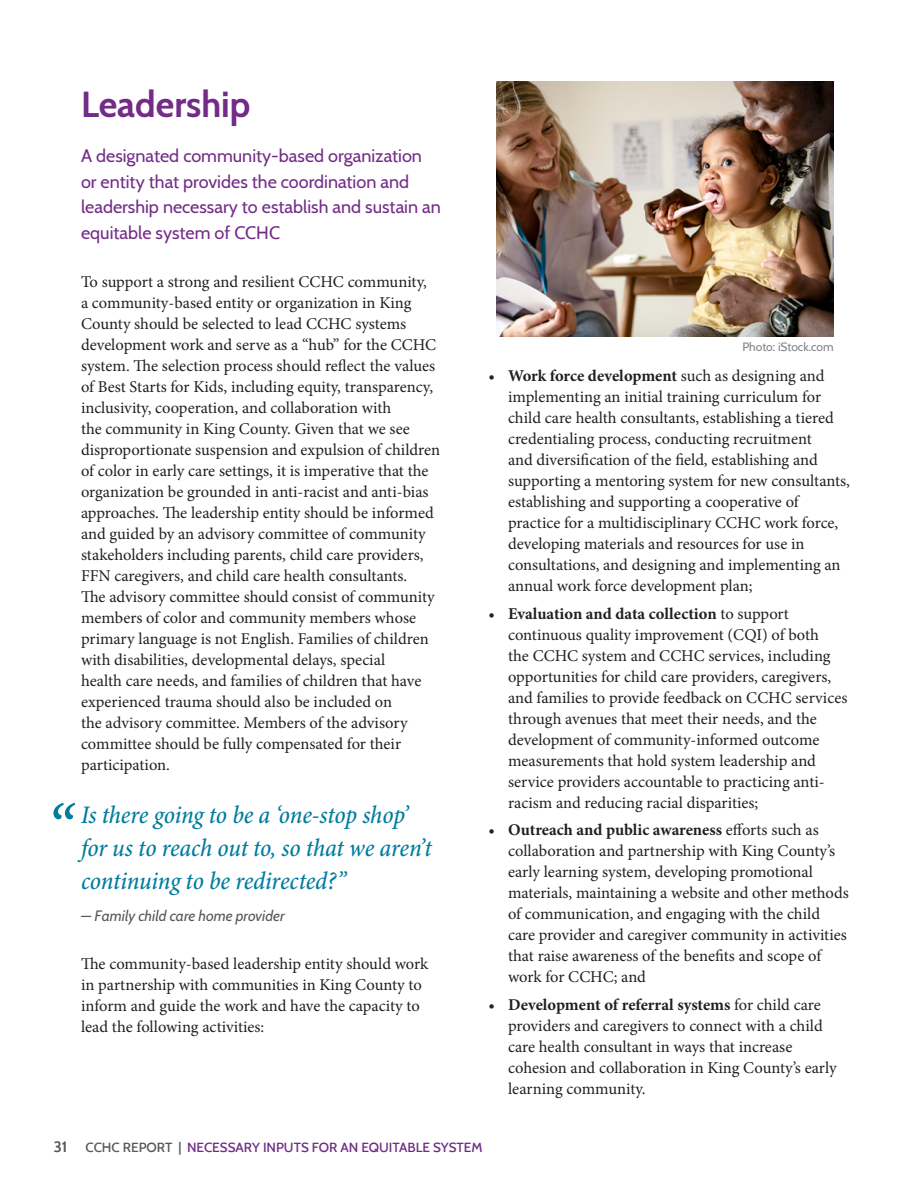
<style>
.page{position:relative;width:918px;height:1188px;background:#fff}
.page>*{position:absolute;margin:0;border:0;box-sizing:border-box;transform-origin:0 0}
.quote{font:italic 500 condensed 70.5px "Minion Pro";color:#007c9e}
.t1{font:700 36px "Cabin";color:#722c87}
.quote-2{font:italic 500 condensed 25.5px/33px "Minion Pro";letter-spacing:-.005em;color:#007c9e}
.h4-leader-descr{font:18px/25.5px "Cabin";color:#722c87}
.sub-bullet_list{font:16.5px/21px "Minion Pro";color:#231f20}
.body{font:16.5px/21px "Minion Pro";color:#231f20}
.quote-attribution{font:italic 15px "Cabin";color:#57585a}
.footer-section{font:500 13.5px "Cabin";color:#722c87}
.photo_credit{font:12px "Cabin";letter-spacing:-.005em;color:#808285}
.s1{font-weight:700}
.s2{font-weight:700;font-size:15px;color:#57585a}
.s3{color:#57585a}
</style>
<div class="page">
<img style="left:497px;top:82px;width:337px;height:254px">
<p class="t1" style="left:81px;top:76px;width:171px">Leadership</p>
<p class="h4-leader-descr" style="left:81px;top:142px;width:361px">A designated community-based organization or entity that provides the coordination and leadership necessary to establish and sustain an equitable system of CCHC</p>
<p class="body" style="left:81px;top:271px;width:361px">To support a strong and resilient CCHC community,<br>a community-based entity or organization in King County should be selected to lead CCHC systems development work and serve as a “hub” for the CCHC system. The selection process should reflect the values of Best Starts for Kids, including equity, transparency, inclusivity, cooperation, and collaboration with<br>the community in King County. Given that we see disproportionate suspension and expulsion of children of color in early care settings, it is imperative that the organization be grounded in anti-racist and anti-bias approaches. The leadership entity should be informed and guided by an advisory committee of community stakeholders including parents, child care providers, FFN caregivers, and child care health consultants.<br>The advisory committee should consist of community members of color and community members whose primary language is not English. Families of children with disabilities, developmental delays, special<br>health care needs, and families of children that have experienced trauma should also be included on<br>the advisory committee. Members of the advisory committee should be fully compensated for their participation.</p>
<p class="quote-2" style="left:81px;top:799px;width:352px">Is there going to be a ‘one-stop shop’ for us to reach out to, so that we aren’t continuing to be redirected?”</p>
<p class="quote-attribution" style="left:81px;top:903px;width:205px">— Family child care home provider</p>
<p class="body" style="left:81px;top:953px;width:349px">The community-based leadership entity should work in partnership with communities in King County to inform and guide the work and have the capacity to lead the following activities:</p>
<p class="quote" style="left:45px;top:788px;width:27px">“</p>
<p class="photo_credit" style="left:743px;top:338px;width:93px">Photo: iStock.com</p>
<p class="sub-bullet_list" style="left:508px;top:365px;width:343px;text-indent:-20px">• <span class="s1">Work force development</span> such as designing and implementing an initial training curriculum for child care health consultants, establishing a tiered credentialing process, conducting recruitment<br>and diversification of the field, establishing and supporting a mentoring system for new consultants, establishing and supporting a cooperative of practice for a multidisciplinary CCHC work force, developing materials and resources for use in consultations, and designing and implementing an annual work force development plan;</p>
<p class="sub-bullet_list" style="left:508px;top:603px;width:341px;text-indent:-20px">• <span class="s1">Evaluation and data collection</span> to support continuous quality improvement (CQI) of both<br>the CCHC system and CCHC services, including opportunities for child care providers, caregivers, and families to provide feedback on CCHC services through avenues that meet their needs, and the development of community-informed outcome measurements that hold system leadership and service providers accountable to practicing anti&shy;racism and reducing racial disparities;</p>
<p class="sub-bullet_list" style="left:508px;top:820px;width:342px;text-indent:-20px">• <span class="s1">Outreach and public awareness</span> efforts such as collaboration and partnership with King County’s early learning system, developing promotional materials, maintaining a website and other methods of communication, and engaging with the child care provider and caregiver community in activities that raise awareness of the benefits and scope of work for CCHC; and</p>
<p class="sub-bullet_list" style="left:508px;top:994px;width:330px;text-indent:-20px">• <span class="s1">Development of referral systems</span> for child care providers and caregivers to connect with a child care health consultant in ways that increase cohesion and collaboration in King County’s early learning community.</p>
<p class="footer-section" style="left:54px;top:1137px;width:430px"><span class="s2">31</span> <span class="s3">CCHC REPORT |</span> NECESSARY INPUTS FOR AN EQUITABLE SYSTEM</p>
</div>
